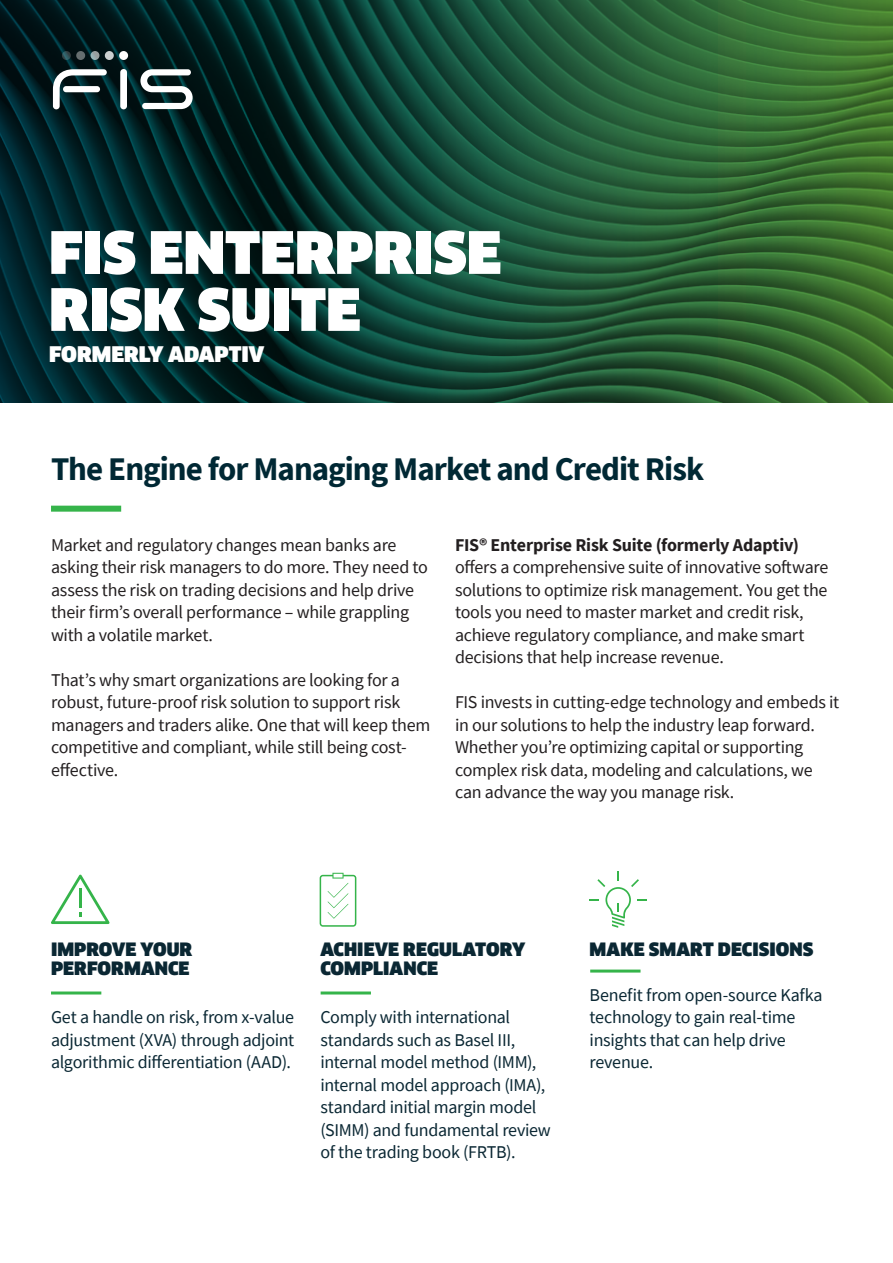
<style>
.page{position:relative;width:893px;height:1263px;background:#fff}
.page>*{position:absolute;margin:0;border:0;box-sizing:border-box;transform-origin:0 0}
.BODY__Internal_pages{font:900 57px/57px "Clan Offc Pro";color:#fff}
.t1{font:700 33px "Source Sans Pro";letter-spacing:-.03em;color:#002834}
.BODY__Internal_pages-2{font:900 21px "Clan Offc Pro";color:#fff}
.BODY{font:18px/22.5px "Source Sans Pro";letter-spacing:-.015em;color:#231f20}
.A_HEAD__Heading_leve{font:18px/22.5px "Source Sans Pro";letter-spacing:-.015em;color:#0a2733}
.BODY-2{font:18px/22.5px "Source Sans Pro";letter-spacing:-.015em;color:#0a2733;text-align:justify}
.A_HEAD{font:900 18px/19.5px "Clan Offc Pro";color:#0a2733}
.s1{font-weight:700}
</style>
<div class="page">
<svg style="left:0;top:0;width:893px;height:402px;background:#174730"></svg>
<svg style="left:140px;top:69px;width:53px;height:40px"></svg>
<div style="left:119px;top:51px;width:9px;height:9px;background:#fff;border-radius:50%"></div>
<svg style="left:105px;top:51px;width:9px;height:9px"></svg>
<svg style="left:91px;top:51px;width:8px;height:9px"></svg>
<svg style="left:76px;top:51px;width:9px;height:9px"></svg>
<svg style="left:62px;top:51px;width:9px;height:9px"></svg>
<svg style="left:53px;top:69px;width:54px;height:40px"></svg>
<div style="left:63px;top:86px;width:37px;height:6px;background:#fff;border-radius:3px"></div>
<div style="left:120px;top:69px;width:7px;height:40px;background:#fff;border-radius:3px"></div>
<div style="left:51px;top:506px;width:70px;height:6px;background:#35b44a"></div>
<hr style="left:51px;top:991px;width:50px;height:3px;background:#35b44a">
<hr style="left:321px;top:991px;width:50px;height:3px;background:#35b44a">
<hr style="left:590px;top:969px;width:50px;height:3px;background:#35b44a">
<svg style="left:51px;top:875px;width:59px;height:49px"></svg>
<svg style="left:320px;top:873px;width:36px;height:54px"></svg>
<svg style="left:590px;top:871px;width:57px;height:57px"></svg>
<p class="BODY__Internal_pages" style="left:49px;top:224px;width:454px">FIS ENTERPRISE<br>RISK SUITE</p>
<p class="BODY__Internal_pages-2" style="left:49px;top:342px;width:217px">FORMERLY ADAPTIV</p>
<p class="t1" style="left:51px;top:446px;width:655px">The Engine for Managing Market and Credit Risk</p>
<p class="BODY" style="left:51px;top:533px;width:378px">Market and regulatory changes mean banks are asking their risk managers to do more. They need to assess the risk on trading decisions and help drive their firm’s overall performance – while grappling with a volatile market.</p>
<p class="BODY" style="left:51px;top:668px;width:381px">That’s why smart organizations are looking for a robust, future-proof risk solution to support risk managers and traders alike. One that will keep them competitive and compliant, while still being cost&shy;effective.</p>
<p class="BODY" style="left:455px;top:533px;width:375px"><span class="s1">FIS® Enterprise Risk Suite (formerly Adaptiv) </span>offers a comprehensive suite of innovative software solutions to optimize risk management. You get the tools you need to master market and credit risk, achieve regulatory compliance, and make smart decisions that help increase revenue.</p>
<p class="BODY" style="left:455px;top:691px;width:386px">FIS invests in cutting-edge technology and embeds it in our solutions to help the industry leap forward.<br>Whether you’re optimizing capital or supporting complex risk data, modeling and calculations, we can advance the way you manage risk.</p>
<p class="A_HEAD" style="left:51px;top:939px;width:143px">IMPROVE YOUR<br>PERFORMANCE</p>
<p class="BODY-2" style="left:51px;top:1006px;width:245px">Get a handle on risk, from x-value adjustment (XVA) through adjoint algorithmic differentiation (AAD).</p>
<p class="A_HEAD" style="left:320px;top:939px;width:206px">ACHIEVE REGULATORY<br>COMPLIANCE</p>
<p class="A_HEAD__Heading_leve" style="left:320px;top:1006px;width:232px">Comply with international standards such as Basel III, internal model method (IMM), internal model approach (IMA), standard initial margin model (SIMM) and fundamental review of the trading book (FRTB).</p>
<p class="A_HEAD" style="left:590px;top:939px;width:225px">MAKE SMART DECISIONS</p>
<p class="BODY-2" style="left:590px;top:983px;width:234px;text-align:left">Benefit from open-source Kafka technology to gain real-time insights that can help drive revenue.</p>
</div>
